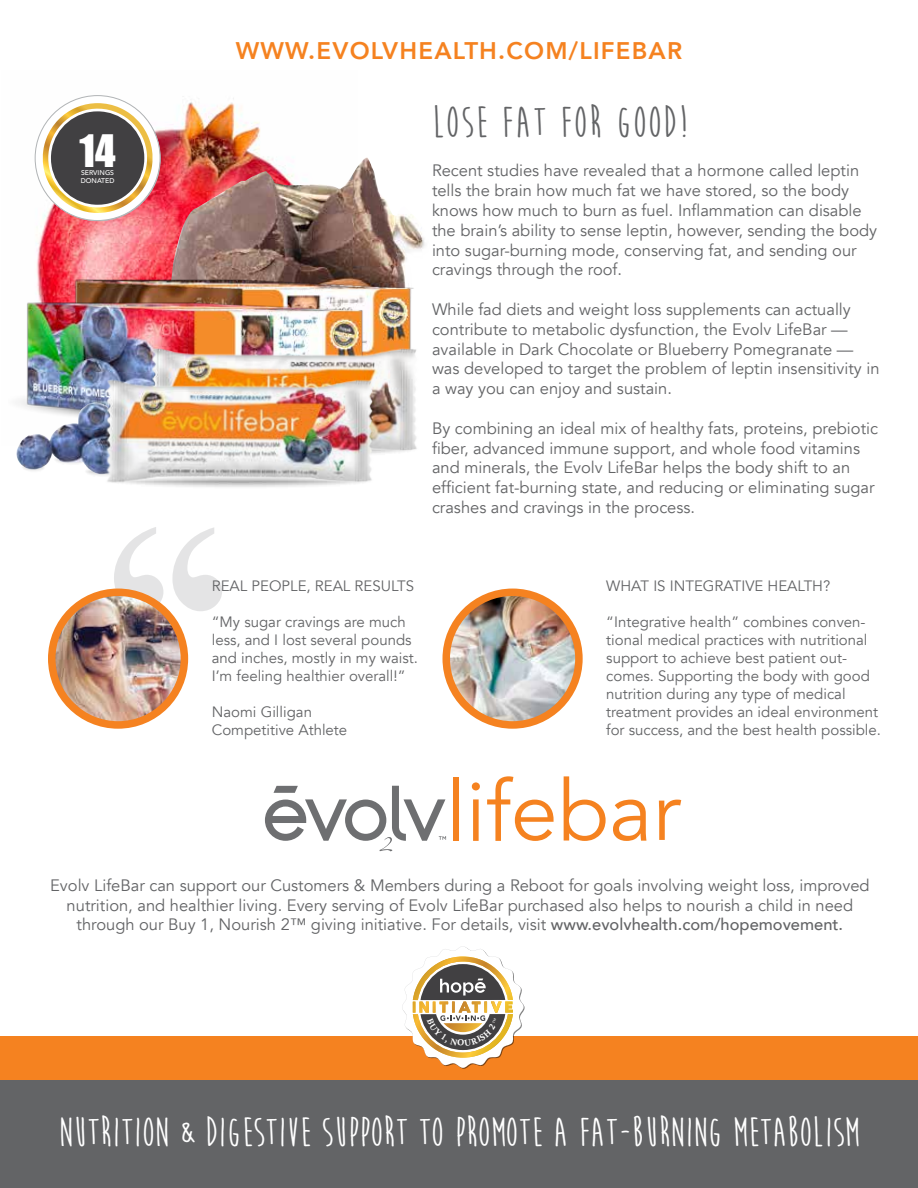
<style>
.page{position:relative;width:918px;height:1188px;background:#fff}
.page>*{position:absolute;margin:0;border:0;box-sizing:border-box;transform-origin:0 0}
.t1{font:700 45px "Moon Flower";letter-spacing:.03em;color:#636466}
.t2{font:700 42px "Moon Flower";color:#fff}
.t3{font:41.1px "Impact";color:#fff}
.t4{font:800 24px "Avenir";letter-spacing:.05em;color:#f58220}
.t5{font:16.5px/19.8px "Avenir";color:#636466}
.t6{font:15px/18px "Avenir";color:#636466}
.t7{font:500 6.9px/8.2px "Avenir";color:#fff}
.s1{font-weight:500}
</style>
<div class="page">
<img style="left:34px;top:95px;width:235px;height:192px">
<img style="left:130px;top:158px;width:295px;height:107px">
<div style="left:35px;top:96px;width:125px;height:125px;background:#fff;border-radius:50%"></div>
<svg style="left:43px;top:103px;width:110px;height:110px"></svg>
<svg style="left:265px;top:786px;width:181px;height:65px"></svg>
<div style="left:453px;top:777px;width:5px;height:64px;background:#f58220"></div>
<svg style="left:472px;top:782px;width:8px;height:59px"></svg>
<svg style="left:487px;top:776px;width:67px;height:65px"></svg>
<svg style="left:564px;top:776px;width:42px;height:65px"></svg>
<svg style="left:613px;top:800px;width:33px;height:41px"></svg>
<svg style="left:659px;top:800px;width:22px;height:40px"></svg>
<div style="left:0;top:1038px;width:918px;height:150px;background:#636466"></div>
<div style="left:0;top:1036px;width:918px;height:43px;background:#f58220"></div>
<svg style="left:114px;top:527px;width:108px;height:84px"></svg>
<img style="left:52px;top:592px;width:132px;height:133px;border-radius:66px">
<div style="left:48px;top:589px;width:140px;height:140px;border:8px solid #f58220;border-radius:50%"></div>
<img style="left:57px;top:265px;width:357px;height:73px">
<img style="left:19px;top:287px;width:351px;height:115px">
<img style="left:135px;top:338px;width:282px;height:115px">
<img style="left:16px;top:402px;width:74px;height:72px">
<img style="left:90px;top:370px;width:293px;height:117px">
<img style="left:447px;top:595px;width:132px;height:130px">
<div style="left:442px;top:589px;width:141px;height:140px;border:8px solid #f58220;border-radius:50%"></div>
<svg style="left:402px;top:946px;width:123px;height:123px"></svg>
<h3 class="t3" style="left:80px;top:119px;width:38px">14</h3>
<p class="t7" style="left:81px;top:168px;width:35px">SERVINGS<br>DONATED</p>
<h3 class="t4" style="left:236px;top:28px;width:448px">WWW.EVOLVHEALTH.COM/LIFEBAR</h3>
<h1 class="t1" style="left:432px;top:99px;width:257px">LOSE FAT FOR GOOD!</h1>
<p class="t5" style="left:432px;top:161px;width:447px">Recent studies have revealed that a hormone called leptin tells the brain how much fat we have stored, so the body knows how much to burn as fuel. Inflammation can disable the brain’s ability to sense leptin, however, sending the body into sugar-burning mode, conserving fat, and sending our cravings through the roof.</p>
<p class="t5" style="left:432px;top:300px;width:449px">While fad diets and weight loss supplements can actually contribute to metabolic dysfunction, the Evolv LifeBar — available in Dark Chocolate or Blueberry Pomegranate — was developed to target the problem of leptin insensitivity in a way you can enjoy and sustain.</p>
<p class="t5" style="left:432px;top:419px;width:448px">By combining an ideal mix of healthy fats, proteins, prebiotic fiber, advanced immune support, and whole food vitamins and minerals, the Evolv LifeBar helps the body shift to an efficient fat-burning state, and reducing or eliminating sugar crashes and cravings in the process.</p>
<p class="t6" style="left:212px;top:577px;width:204px">REAL PEOPLE, REAL RESULTS</p>
<p class="t6" style="left:212px;top:613px;width:208px">“My sugar cravings are much less, and I lost several pounds and inches, mostly in my waist.<br>I’m feeling healthier overall!”</p>
<p class="t6" style="left:212px;top:703px;width:137px">Naomi Gilligan<br>Competitive Athlete</p>
<p class="t6" style="left:606px;top:577px;width:226px">WHAT IS INTEGRATIVE HEALTH?</p>
<p class="t6" style="left:606px;top:613px;width:276px">“Integrative health” combines conven&shy;tional medical practices with nutritional support to achieve best patient out&shy;comes. Supporting the body with good nutrition during any type of medical treatment provides an ideal environment for success, and the best health possible.</p>
<p class="t5" style="left:50px;top:875px;width:821px;text-align:center">Evolv LifeBar can support our Customers &amp; Members during a Reboot for goals involving weight loss, improved nutrition, and healthier living. Every serving of Evolv LifeBar purchased also helps to nourish a child in need through our Buy 1, Nourish 2™ giving initiative. For details, visit <span class="s1">www.evolvhealth.com/hopemovement.</span></p>
<h2 class="t2" style="left:59px;top:1110px;width:802px">NUTRITION &amp; DIGESTIVE SUPPORT TO PROMOTE A FAT-BURNING METABOLISM</h2>
</div>
